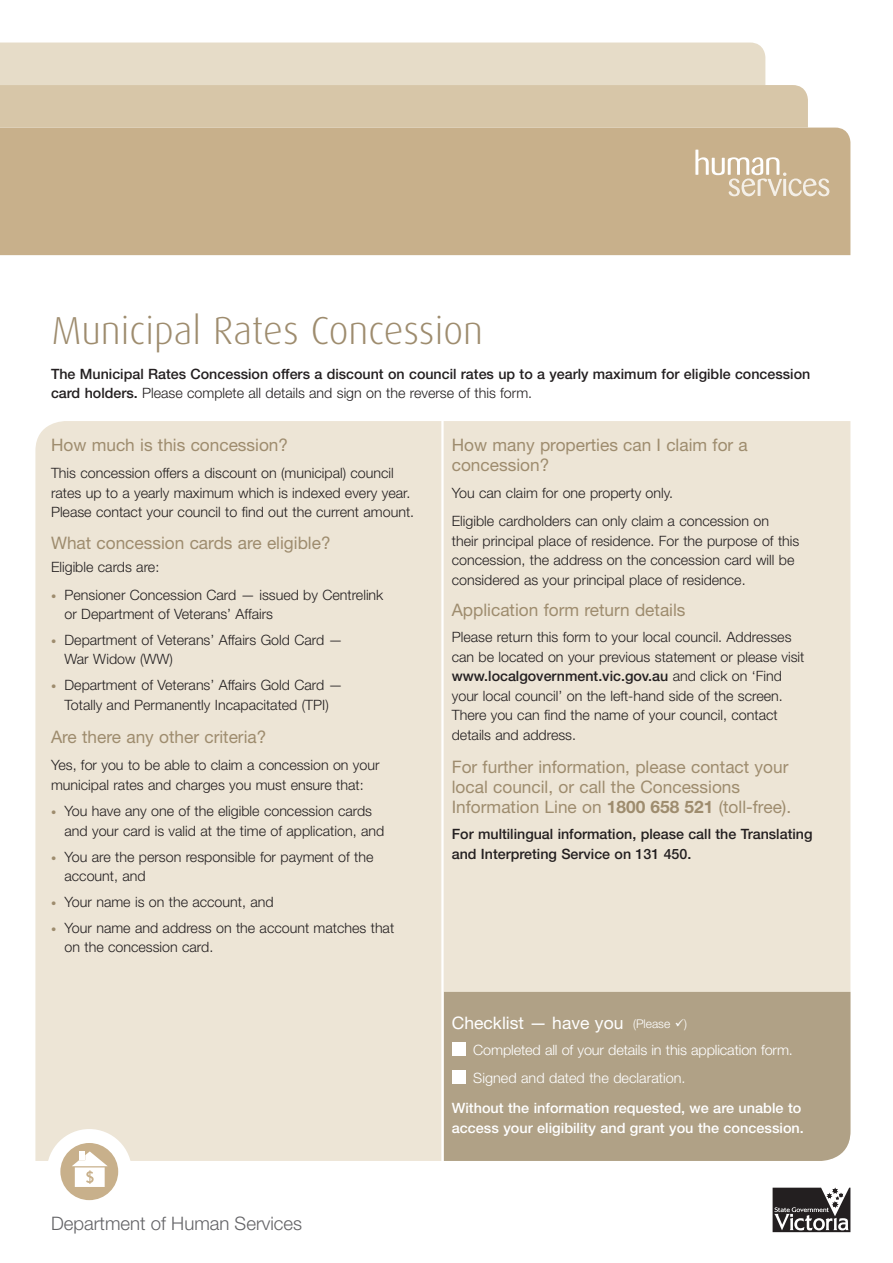
<style>
.page{position:relative;width:893px;height:1263px;background:#fff}
.page>*{position:absolute;margin:0;border:0;box-sizing:border-box;transform-origin:0 0}
.t1{font:300 39px "Dax OT";color:#9e8c6e}
.t2{font:300 18.6px "Helvetica Neue LT Std";color:#636366}
.t3{font:17.25px/20.2px "Helvetica Neue LT Std";color:#9e8c6e}
.t4{font:17.25px "Helvetica Neue LT Std";color:#fff}
.t5{font:300 14.25px/19.5px "Helvetica Neue LT Std";color:#231f20}
.t6{font:500 14.25px/19.5px "Helvetica Neue LT Std";color:#231f20}
.t7{font:500 14.25px/20.2px "Helvetica Neue LT Std";color:#fff}
.t8{font:300 14.25px/28px "Helvetica Neue LT Std";letter-spacing:-.01em;color:#fff}
.t9{font:300 12px "Helvetica Neue LT Std";color:#fff}
.s1{font-weight:300}
.s2{font-weight:700;font-size:10.5px;color:#9e8c6e}
.s3{font-weight:500}
.s4{font-weight:700}
.s5{font-weight:300;font-size:12px}
</style>
<div class="page">
<div style="left:35px;top:421px;width:815px;height:740px;background:#ede5d6"></div>
<div style="left:0;top:128px;width:850px;height:127px;background:#c8b08b"></div>
<div style="left:444px;top:992px;width:406px;height:169px;background:#b0a186"></div>
<div style="left:452px;top:1042px;width:14px;height:14px;background:#fff"></div>
<div style="left:452px;top:1070px;width:14px;height:14px;background:#fff"></div>
<svg style="left:0;top:43px;width:808px;height:85px;background:#dfd1b9"></svg>
<svg style="left:695px;top:150px;width:134px;height:46px;background:#d2bfa1"></svg>
<svg style="left:773px;top:1188px;width:77px;height:44px"></svg>
<div style="left:47px;top:1129px;width:85px;height:85px;background:#fff;border-radius:50%"></div>
<div style="left:60px;top:1143px;width:58px;height:57px;background:#c8b08b;border-radius:50%"></div>
<svg style="left:72px;top:1151px;width:36px;height:36px"></svg>
<hr style="left:441px;top:420px;width:3px;height:773px;background:#fff">
<p class="t1" style="left:51px;top:306px;width:433px">Municipal Rates Concession</p>
<p class="t6" style="left:51px;top:364px;width:761px">The Municipal Rates Concession offers a discount on council rates up to a yearly maximum for eligible concession card holders. <span class="s1">Please complete all details and sign on the reverse of this form.</span></p>
<p class="t3" style="left:51px;top:434px;width:239px">How much is this concession?</p>
<p class="t5" style="left:51px;top:463px;width:365px">This concession offers a discount on (municipal) council rates up to a yearly maximum which is indexed every year.<br>Please contact your council to find out the current amount.</p>
<p class="t3" style="left:51px;top:532px;width:281px">What concession cards are eligible?</p>
<p class="t5" style="left:51px;top:556px;width:110px">Eligible cards are:</p>
<p class="t5" style="left:65px;top:584px;width:320px;text-indent:-14px"><span class="s2">•</span> Pensioner Concession Card — issued by Centrelink or Department of Veterans’ Affairs</p>
<p class="t5" style="left:65px;top:630px;width:280px;text-indent:-14px"><span class="s2">•</span> Department of Veterans’ Affairs Gold Card —<br>War Widow (WW)</p>
<p class="t5" style="left:51px;top:675px;width:293px;text-align:center"><span class="s2">•</span> Department of Veterans’ Affairs Gold Card —<br>Totally and Permanently Incapacitated (TPI)</p>
<p class="t3" style="left:51px;top:726px;width:217px">Are there any other criteria?</p>
<p class="t5" style="left:51px;top:755px;width:330px">Yes, for you to be able to claim a concession on your municipal rates and charges you must ensure that:</p>
<p class="t5" style="left:65px;top:801px;width:321px;text-indent:-14px"><span class="s2">•</span> You have any one of the eligible concession cards and your card is valid at the time of application, and</p>
<p class="t5" style="left:65px;top:846px;width:310px;text-indent:-14px"><span class="s2">•</span> You are the person responsible for payment of the account, and</p>
<p class="t5" style="left:51px;top:892px;width:224px"><span class="s2">•</span> Your name is on the account, and</p>
<p class="t5" style="left:65px;top:918px;width:331px;text-indent:-14px"><span class="s2">•</span> Your name and address on the account matches that on the concession card.</p>
<h2 class="t2" style="left:51px;top:1212px;width:253px">Department of Human Services</h2>
<p class="t3" style="left:452px;top:434px;width:298px">How many properties can I claim for a concession?</p>
<p class="t5" style="left:452px;top:479px;width:319px;line-height:28px">You can claim for one property only.<br>Eligible cardholders can only claim a concession on</p>
<p class="t5" style="left:452px;top:531px;width:349px">their principal place of residence. For the purpose of this concession, the address on the concession card will be considered as your principal place of residence.</p>
<p class="t3" style="left:452px;top:600px;width:235px">Application form return details</p>
<p class="t5" style="left:452px;top:627px;width:354px">Please return this form to your local council. Addresses can be located on your previous statement or please visit <span class="s3">www.localgovernment.vic.gov.au</span> and click on ‘Find your local council’ on the left-hand side of the screen.<br>There you can find the name of your council, contact details and address.</p>
<p class="t3" style="left:452px;top:756px;width:341px">For further information, please contact your local council, or call the Concessions<br>Information Line on <span class="s4">1800 658 521</span> (toll-free).</p>
<p class="t6" style="left:452px;top:824px;width:362px">For multilingual information, please call the Translating and Interpreting Service on 131 450.</p>
<p class="t4" style="left:452px;top:1012px;width:220px">Checklist — have you <span class="s5">(Please</span></p>
<p class="t9" style="left:675px;top:1017px;width:14px">✓)</p>
<p class="t8" style="left:473px;top:1035px;width:321px">Completed all of your details in this application form.<br>Signed and dated the declaration.</p>
<p class="t7" style="left:452px;top:1097px;width:354px">Without the information requested, we are unable to access your eligibility and grant you the concession.</p>
</div>
